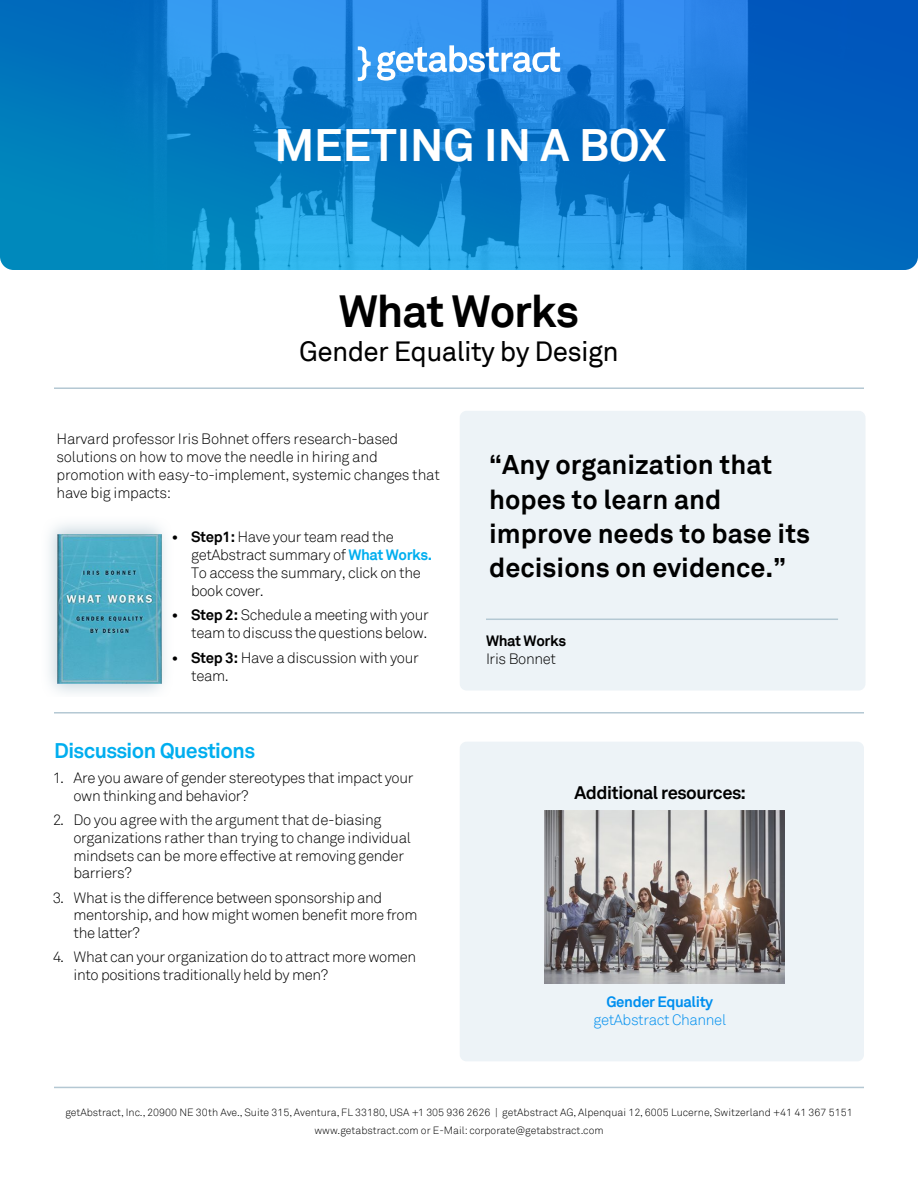
<style>
.page{position:relative;width:918px;height:1188px;background:#fff}
.page>*{position:absolute;margin:0;border:0;box-sizing:border-box;transform-origin:0 0}
.t1{font:700 45.45px "Akkurat";color:#fff}
.t2{font:700 45px "Akkurat";letter-spacing:-.025em;color:#000}
.t3{font:27.75px "Akkurat";letter-spacing:-.025em;color:#000}
.t4{font:700 27px/34.2px "Akkurat";color:#000}
.t5{font:700 21px "Akkurat LL";letter-spacing:-.025em;color:#00aeef}
.t6{font:700 18px "Akkurat LL";letter-spacing:-.025em;color:#000}
.t7{font:300 15px/18px "Akkurat";letter-spacing:-.025em;color:#000}
.t8{font:300 15px "Akkurat";letter-spacing:-.025em;color:#008fef}
.t9{font:700 15px "Akkurat";letter-spacing:-.025em;color:#008fef}
.t10{font:700 15px "Akkurat";letter-spacing:-.025em;color:#000}
.t11{font:300 10.5px/18.3px "Akkurat";color:#000;text-align:center}
.s1{font-weight:700}
.s2{font-weight:700;color:#00aeef}
</style>
<div class="page">
<div style="left:460px;top:411px;width:406px;height:280px;background:#edf3f7;border-radius:7px"></div>
<div style="left:460px;top:742px;width:404px;height:319px;background:#edf3f7;border-radius:7px"></div>
<img style="left:0;top:0;width:918px;height:270px">
<div style="left:40px;top:511px;width:134px;height:186px;background:#b4c8d3;opacity:.75"></div>
<hr style="left:54px;top:387px;width:810px;height:2px;background:#b4c8d3">
<hr style="left:54px;top:712px;width:810px;height:2px;background:#b4c8d3">
<hr style="left:54px;top:1087px;width:810px;height:1px;background:#b4c8d3">
<svg style="left:358px;top:46px;width:13px;height:35px"></svg>
<svg style="left:377px;top:45px;width:183px;height:36px"></svg>
<hr style="left:486px;top:619px;width:352px;height:1px;background:#b4c8d3">
<img style="left:58px;top:534px;width:104px;height:150px">
<img style="left:545px;top:810px;width:239px;height:174px">
<h1 class="t1" style="left:274px;top:117px;width:393px">MEETING IN A BOX</h1>
<h2 class="t2" style="left:339px;top:283px;width:242px">What Works</h2>
<h3 class="t3" style="left:299px;top:335px;width:321px">Gender Equality by Design</h3>
<p class="t7" style="left:57px;top:430px;width:385px">Harvard professor Iris Bohnet offers research-based solutions on how to move the needle in hiring and promotion with easy-to-implement, systemic changes that have big impacts:</p>
<p class="t7" style="left:191px;top:528px;width:242px;text-indent:-19px"><span class="s1">• Step1:</span> Have your team read the getAbstract summary of <span class="s2">What Works.<br></span>To access the summary, click on the book cover.</p>
<p class="t7" style="left:172px;top:606px;width:259px;text-align:right"><span class="s1">• Step 2:</span> Schedule a meeting with your team to discuss the questions below.</p>
<p class="t7" style="left:191px;top:649px;width:229px;text-indent:-20px"><span class="s1">• Step 3:</span> Have a discussion with your team.</p>
<h3 class="t5" style="left:54px;top:734px;width:202px">Discussion Questions</h3>
<p class="t7" style="left:74px;top:769px;width:341px;text-indent:-21px">1. Are you aware of gender stereotypes that impact your own thinking and behavior?</p>
<p class="t7" style="left:74px;top:812px;width:339px;line-height:17.5px;text-indent:-21px">2. Do you agree with the argument that de-biasing organizations rather than trying to change individual mindsets can be more effective at removing gender barriers?</p>
<p class="t7" style="left:74px;top:890px;width:346px;line-height:17.2px;text-indent:-21px">3. What is the difference between sponsorship and mentorship, and how might women benefit more from the latter?</p>
<p class="t7" style="left:74px;top:949px;width:344px;line-height:17.5px;text-indent:-21px">4. What can your organization do to attract more women into positions traditionally held by men?</p>
<h3 class="t4" style="left:489px;top:448px;width:323px">“Any organization that hopes to learn and improve needs to base its decisions on evidence.”</h3>
<p class="t10" style="left:486px;top:631px;width:82px">What Works</p>
<p class="t7" style="left:486px;top:650px;width:72px">Iris Bonnet</p>
<p class="t6" style="left:575px;top:778px;width:173px">Additional resources:</p>
<p class="t9" style="left:606px;top:992px;width:108px">Gender Equality</p>
<p class="t8" style="left:593px;top:1011px;width:134px">getAbstract Channel</p>
<p class="t11" style="left:65px;top:1103px;width:789px">getAbstract, Inc., 20900 NE 30th Ave., Suite 315, Aventura, FL 33180, USA +1 305 936 2626 | getAbstract AG, Alpenquai 12, 6005 Lucerne, Switzerland +41 41 367 5151 www.getabstract.com or E-Mail: corporate@getabstract.com</p>
</div>
